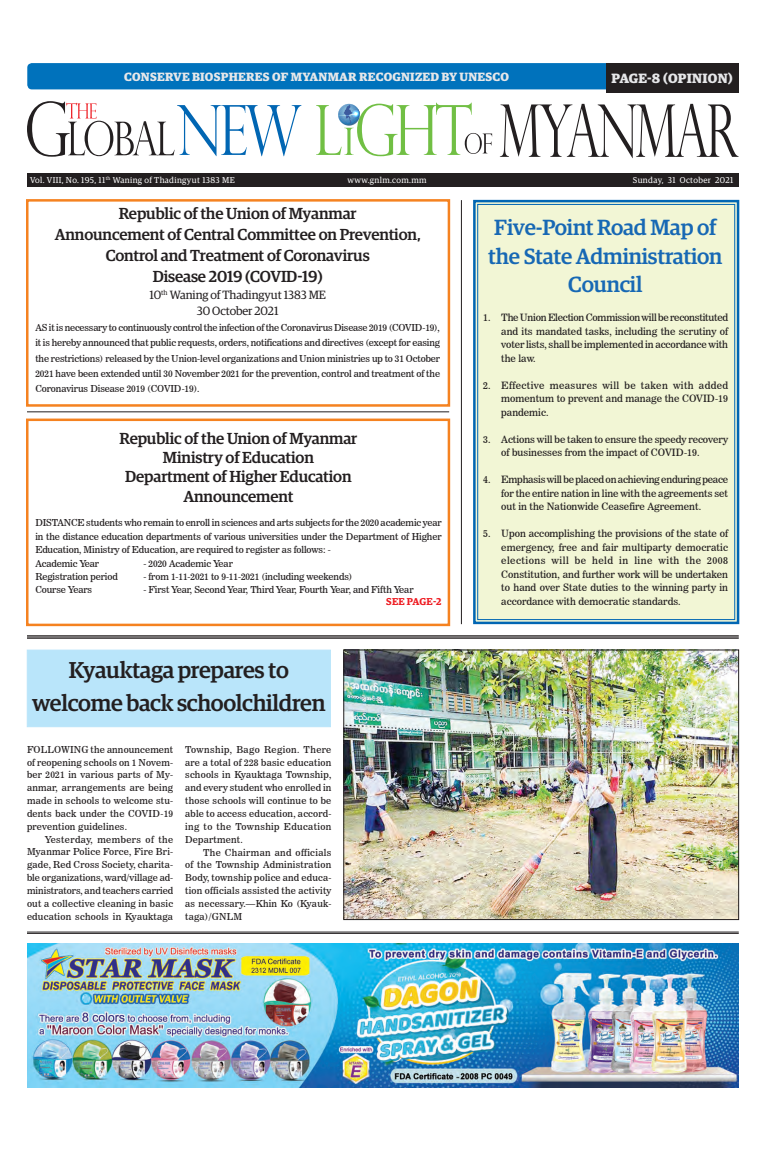
<style>
.page{position:relative;width:773px;height:1152px;background:#fff}
.page>*{position:absolute;margin:0;border:0;box-sizing:border-box;transform-origin:0 0}
.Brief_Head{font:500 23px/32.8px "Guardian Egyp";letter-spacing:-.015em;color:#231f20;text-align:center}
.Brief_Head-2{font:500 22px/28.4px "Guardian Egyp";letter-spacing:-.01em;color:#1768b4;text-align:center}
.Brief_Head-3{font:500 16px/21.2px "Guardian Egyp";letter-spacing:-.01em;color:#231f20;text-align:center}
.t1{font:700 13.5px "Guardian Egyp";letter-spacing:.02em;color:#e6e7e9}
.t2{font:700 12px "Guardian Egyp";letter-spacing:.02em;color:#e6e7e9}
.Brief_Head-4{font:12px "Guardian Egyp";letter-spacing:-.01em;color:#231f20}
._2nd_Body{font:10px/13.5px "News 706 BT Roman C";color:#231f20;text-align:justify}
.Spill_Style{font:600 10px "Guardian Egyp";letter-spacing:.02em;color:#ee1d23}
._2nd_Body-2{font:9.5px/12.9px "News 706 BT Roman C";letter-spacing:-.01em;color:#231f20;text-align:justify}
.t3{font:8.5px "Guardian Egyp";letter-spacing:.04em;color:#fff}
</style>
<div class="page">
<div style="left:27px;top:650px;width:303px;height:77px;background:#b9e5fa"></div>
<div style="left:27px;top:63px;width:579px;height:26px;background:#0072bc"></div>
<div style="left:606px;top:63px;width:132px;height:30px;background:#231f20"></div>
<div style="left:27px;top:173px;width:711px;height:14px;background:#231f20"></div>
<svg style="left:27px;top:101px;width:274px;height:56px"></svg>
<svg style="left:500px;top:104px;width:238px;height:54px"></svg>
<svg style="left:316px;top:103px;width:176px;height:53px"></svg>
<div style="left:473px;top:199px;width:267px;height:426px;background:#f2f6d5"></div>
<div style="left:477px;top:204px;width:258px;height:416px;border:1px solid #0166b3"></div>
<img style="left:27px;top:943px;width:711px;height:144px">
<hr style="left:27px;top:932px;width:711px;height:1px;background:#231f20">
<hr style="left:27px;top:933px;width:711px;height:1px;background:#231f20">
<div style="left:26px;top:199px;width:424px;height:208px;border:2px solid #f58220"></div>
<div style="left:26px;top:419px;width:424px;height:207px;border:2px solid #f58220"></div>
<hr style="left:461px;top:200px;width:1px;height:424px;background:#231f20">
<hr style="left:27px;top:636px;width:711px;height:1px;background:#231f20">
<hr style="left:27px;top:637px;width:711px;height:1px;background:#231f20">
<hr style="left:27px;top:638px;width:711px;height:1px;background:#231f20">
<hr style="left:27px;top:412px;width:422px;height:1px;background:#231f20">
<img style="left:345px;top:652px;width:391px;height:266px">
<div style="left:343px;top:650px;width:395px;height:270px;border:1px solid #231f20"></div>
<p class="t2" style="left:124px;top:68px;width:386px">CONSERVE BIOSPHERES OF MYANMAR RECOGNIZED BY UNESCO</p>
<p class="t1" style="left:611px;top:68px;width:123px">PAGE-8 (OPINION)</p>
<p class="t3" style="left:30px;top:174px;width:206px">Vol. VIII, No. 195, 11<sup>th</sup> Waning of Thadingyut 1383 ME</p>
<p class="t3" style="left:347px;top:174px;width:81px">www.gnlm.com.mm</p>
<p class="t3" style="left:633px;top:174px;width:102px">Sunday, 31 October 2021</p>
<p class="Brief_Head-2" style="left:488px;top:212px;width:236px">Five-Point Road Map of the State Administration<br>Council</p>
<p class="_2nd_Body" style="left:501px;top:311px;width:228px;text-indent:-18px">1. The Union Election Commission will be reconstituted and its mandated tasks, including the scrutiny of voter lists, shall be implemented in accordance with the law.</p>
<p class="_2nd_Body" style="left:501px;top:378px;width:228px;text-indent:-18px">2. Effective measures will be taken with added momentum to prevent and manage the COVID-19 pandemic.</p>
<p class="_2nd_Body" style="left:501px;top:432px;width:228px;text-indent:-18px">3. Actions will be taken to ensure the speedy recovery of businesses from the impact of COVID-19.</p>
<p class="_2nd_Body" style="left:501px;top:473px;width:228px;text-indent:-18px">4. Emphasis will be placed on achieving enduring peace for the entire nation in line with the agreements set out in the Nationwide Ceasefire Agreement.</p>
<p class="_2nd_Body" style="left:501px;top:527px;width:228px;text-indent:-18px">5. Upon accomplishing the provisions of the state of emergency, free and fair multiparty democratic elections will be held in line with the 2008<br>Constitution, and further work will be undertaken to hand over State duties to the winning party in accordance with democratic standards.</p>
<p class="Brief_Head-3" style="left:119px;top:201px;width:239px">Republic of the Union of Myanmar</p>
<p class="Brief_Head-3" style="left:55px;top:222px;width:367px">Announcement of Central Committee on Prevention,<br>Control and Treatment of Coronavirus</p>
<p class="Brief_Head-3" style="left:153px;top:265px;width:171px">Disease 2019 (COVID-19)</p>
<p class="Brief_Head-4" style="left:149px;top:286px;width:178px">10<sup>th</sup> Waning of Thadingyut 1383 ME</p>
<p class="Brief_Head-4" style="left:197px;top:303px;width:83px">30 October 2021</p>
<p class="_2nd_Body-2" style="left:35px;top:320px;width:406px;line-height:15.4px">AS it is necessary to continuously control the infection of the Coronavirus Disease 2019 (COVID-19), it is hereby announced that public requests, orders, notifications and directives (except for easing the restrictions) released by the Union-level organizations and Union ministries up to 31 October 2021 have been extended until 30 November 2021 for the prevention, control and treatment of the Coronavirus Disease 2019 (COVID-19).</p>
<p class="Brief_Head-3" style="left:120px;top:427px;width:239px">Republic of the Union of Myanmar</p>
<p class="Brief_Head-3" style="left:163px;top:446px;width:153px">Ministry of Education</p>
<p class="Brief_Head-3" style="left:125px;top:465px;width:228px">Department of Higher Education</p>
<p class="Brief_Head-3" style="left:183px;top:484px;width:112px">Announcement</p>
<p class="_2nd_Body-2" style="left:35px;top:516px;width:408px;line-height:13.4px">DISTANCE students who remain to enroll in sciences and arts subjects for the 2020 academic year in the distance education departments of various universities under the Department of Higher Education, Ministry of Education, are required to register as follows: -</p>
<p class="_2nd_Body-2" style="left:35px;top:557px;width:65px">Academic Year</p>
<p class="_2nd_Body-2" style="left:143px;top:557px;width:91px">- 2020 Academic Year</p>
<p class="_2nd_Body-2" style="left:35px;top:570px;width:84px">Registration period</p>
<p class="_2nd_Body-2" style="left:143px;top:570px;width:211px">- from 1-11-2021 to 9-11-2021 (including weekends)</p>
<p class="_2nd_Body-2" style="left:35px;top:584px;width:58px">Course Years</p>
<p class="_2nd_Body-2" style="left:143px;top:584px;width:272px">- First Year, Second Year, Third Year, Fourth Year, and Fifth Year</p>
<p class="Spill_Style" style="left:386px;top:594px;width:57px">SEE PAGE-2</p>
<p class="Brief_Head" style="left:32px;top:652px;width:295px">Kyauktaga prepares to welcome back schoolchildren</p>
<p class="_2nd_Body-2" style="left:27px;top:743px;width:148px">FOLLOWING the announcement of reopening schools on 1 Novem&shy;ber 2021 in various parts of My&shy;anmar, arrangements are being made in schools to welcome stu&shy;dents back under the COVID-19 prevention guidelines.</p>
<p class="_2nd_Body-2" style="left:27px;top:833px;width:148px;text-indent:18px">Yesterday, members of the Myanmar Police Force, Fire Bri&shy;gade, Red Cross Society, charita&shy;ble organizations, ward/village ad&shy;ministrators, and teachers carried out a collective cleaning in basic education schools in Kyauktaga</p>
<p class="_2nd_Body-2" style="left:185px;top:743px;width:148px">Township, Bago Region. There are a total of 228 basic education schools in Kyauktaga Township, and every student who enrolled in those schools will continue to be able to access education, accord&shy;ing to the Township Education Department.</p>
<p class="_2nd_Body-2" style="left:185px;top:846px;width:148px;text-indent:18px">The Chairman and officials of the Township Administration Body, township police and educa&shy;tion officials assisted the activity as necessary.—Khin Ko (Kyauk&shy;taga)/GNLM</p>
</div>
